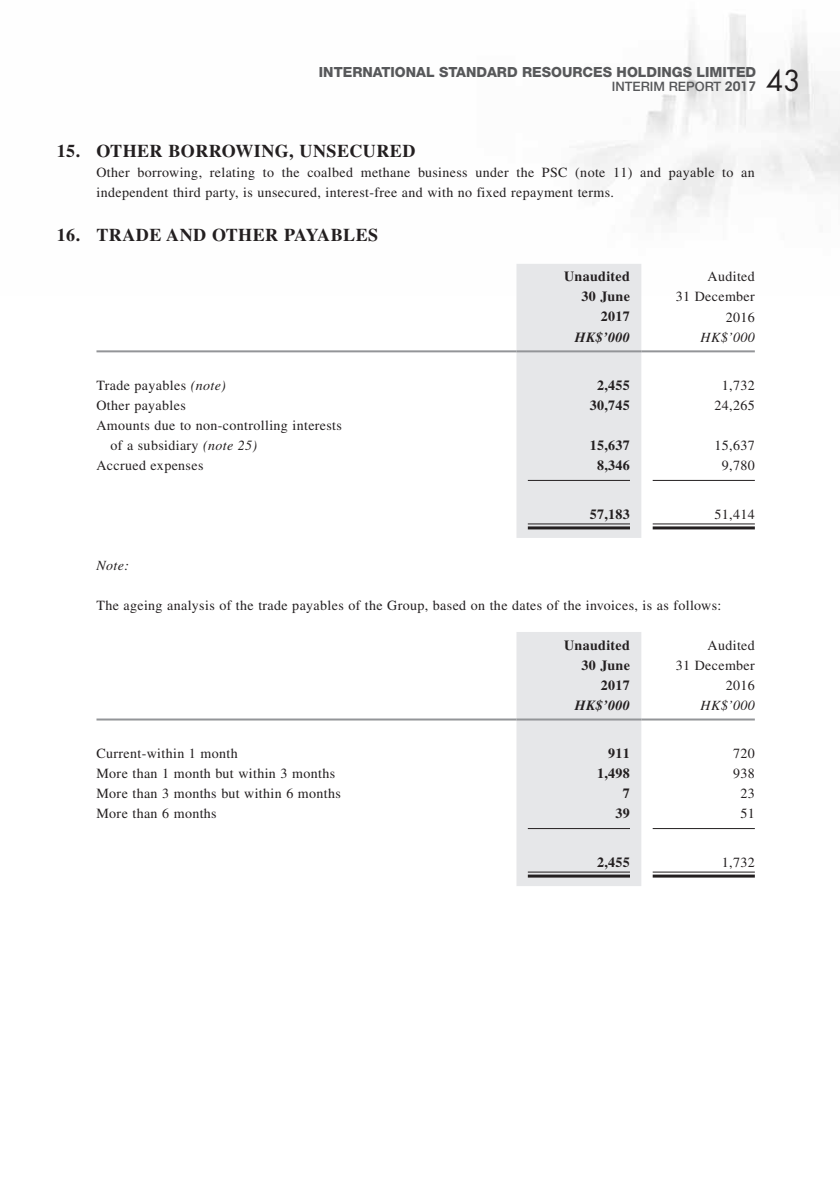
<style>
.page{position:relative;width:840px;height:1191px;background:#fff}
.page>*{position:absolute;margin:0;border:0;box-sizing:border-box;transform-origin:0 0}
.t1{font:700 18px "Times LT Std";letter-spacing:.025em;color:#231f20}
.t2{font:14px/20px "Times LT Std";letter-spacing:.025em;color:#231f20}
.t3{font:700 14px/20px "Times LT Std";letter-spacing:.025em;color:#231f20;text-align:right}
.t4{font:800 14px "Helvetica Neue LT Std";color:#57585a}
.t5{font:italic 14px "Times LT Std";letter-spacing:.025em;color:#231f20}
.t6{font:italic 700 14px "Times LT Std";letter-spacing:.025em;color:#231f20}
.t7{font:500 13px "Helvetica Neue LT Std";color:#57585a}
.s1{font-family:"ITC Avant Garde Std";font-weight:600}
.s2{font-family:"Futura Std";font-weight:400;font-size:28px;color:#231f20}
.s3{font-style:italic}
</style>
<div class="page">
<img style="left:572px;top:13px;width:267px;height:208px">
<div style="left:516px;top:264px;width:125px;height:274px;background:#e6e7e9"></div>
<hr style="left:96px;top:350px;width:420px;height:2px;background:#939598">
<hr style="left:516px;top:350px;width:125px;height:2px;background:#939598">
<hr style="left:641px;top:350px;width:113px;height:2px;background:#939598">
<hr style="left:527px;top:480px;width:102px;height:1px;background:#231f20">
<hr style="left:652px;top:480px;width:102px;height:1px;background:#231f20">
<hr style="left:527px;top:523px;width:102px;height:1px;background:#231f20">
<hr style="left:527px;top:526px;width:102px;height:3px;background:#231f20">
<hr style="left:652px;top:523px;width:102px;height:1px;background:#231f20">
<hr style="left:652px;top:526px;width:102px;height:3px;background:#231f20">
<div style="left:516px;top:632px;width:125px;height:254px;background:#e6e7e9"></div>
<hr style="left:96px;top:718px;width:420px;height:2px;background:#939598">
<hr style="left:516px;top:718px;width:125px;height:2px;background:#939598">
<hr style="left:641px;top:718px;width:113px;height:2px;background:#939598">
<hr style="left:527px;top:828px;width:102px;height:1px;background:#231f20">
<hr style="left:652px;top:828px;width:102px;height:1px;background:#231f20">
<hr style="left:527px;top:871px;width:102px;height:1px;background:#231f20">
<hr style="left:527px;top:874px;width:102px;height:3px;background:#231f20">
<hr style="left:652px;top:871px;width:102px;height:1px;background:#231f20">
<hr style="left:652px;top:874px;width:102px;height:3px;background:#231f20">
<p class="t4" style="left:319px;top:64px;width:438px">INTERNATIONAL STANDARD RESOURCES HOLDINGS LIMITED</p>
<p class="t7" style="left:611px;top:79px;width:190px">INTERIM REPORT <span class="s1">2017</span> <span class="s2">43</span></p>
<p class="t1" style="left:57px;top:140px;width:360px">15. OTHER BORROWING, UNSECURED</p>
<p class="t2" style="left:96px;top:163px;width:659px">Other borrowing, relating to the coalbed methane business under the PSC (note 11) and payable to an independent third party, is unsecured, interest-free and with no fixed repayment terms.</p>
<p class="t1" style="left:57px;top:224px;width:323px">16. TRADE AND OTHER PAYABLES</p>
<p class="t3" style="left:563px;top:266px;width:67px">Unaudited<br>30 June<br>2017</p>
<p class="t2" style="left:675px;top:267px;width:80px;text-align:right">Audited<br>31 December<br>2016</p>
<p class="t6" style="left:574px;top:328px;width:56px">HK$’000</p>
<p class="t5" style="left:700px;top:329px;width:56px">HK$’000</p>
<p class="t2" style="left:96px;top:375px;width:131px">Trade payables <span class="s3">(note)</span></p>
<p class="t3" style="left:596px;top:375px;width:34px">2,455</p>
<p class="t2" style="left:721px;top:375px;width:34px">1,732</p>
<p class="t2" style="left:96px;top:395px;width:91px">Other payables</p>
<p class="t3" style="left:589px;top:395px;width:42px">30,745</p>
<p class="t2" style="left:714px;top:395px;width:42px">24,265</p>
<p class="t2" style="left:110px;top:415px;width:233px;text-indent:-14px">Amounts due to non-controlling interests of a subsidiary <span class="s3">(note 25)</span></p>
<p class="t3" style="left:589px;top:435px;width:42px">15,637</p>
<p class="t2" style="left:714px;top:435px;width:42px">15,637</p>
<p class="t2" style="left:96px;top:455px;width:108px">Accrued expenses</p>
<p class="t3" style="left:596px;top:455px;width:34px">8,346</p>
<p class="t2" style="left:721px;top:455px;width:34px">9,780</p>
<p class="t3" style="left:589px;top:503px;width:42px">57,183</p>
<p class="t2" style="left:714px;top:504px;width:42px">51,414</p>
<p class="t5" style="left:96px;top:557px;width:34px">Note:</p>
<p class="t2" style="left:96px;top:595px;width:626px">The ageing analysis of the trade payables of the Group, based on the dates of the invoices, is as follows:</p>
<p class="t3" style="left:563px;top:634px;width:67px">Unaudited<br>30 June<br>2017</p>
<p class="t2" style="left:675px;top:635px;width:80px;text-align:right">Audited<br>31 December<br>2016</p>
<p class="t6" style="left:574px;top:697px;width:56px">HK$’000</p>
<p class="t5" style="left:700px;top:697px;width:56px">HK$’000</p>
<p class="t2" style="left:96px;top:743px;width:143px">Current-within 1 month</p>
<p class="t3" style="left:608px;top:743px;width:23px">911</p>
<p class="t2" style="left:732px;top:743px;width:23px">720</p>
<p class="t2" style="left:96px;top:763px;width:240px">More than 1 month but within 3 months</p>
<p class="t3" style="left:596px;top:763px;width:34px">1,498</p>
<p class="t2" style="left:732px;top:763px;width:23px">938</p>
<p class="t2" style="left:96px;top:783px;width:246px">More than 3 months but within 6 months</p>
<p class="t3" style="left:622px;top:783px;width:8px">7</p>
<p class="t2" style="left:740px;top:783px;width:16px">23</p>
<p class="t2" style="left:96px;top:803px;width:122px">More than 6 months</p>
<p class="t3" style="left:615px;top:803px;width:16px">39</p>
<p class="t2" style="left:740px;top:803px;width:16px">51</p>
<p class="t3" style="left:596px;top:851px;width:34px">2,455</p>
<p class="t2" style="left:721px;top:852px;width:34px">1,732</p>
</div>
